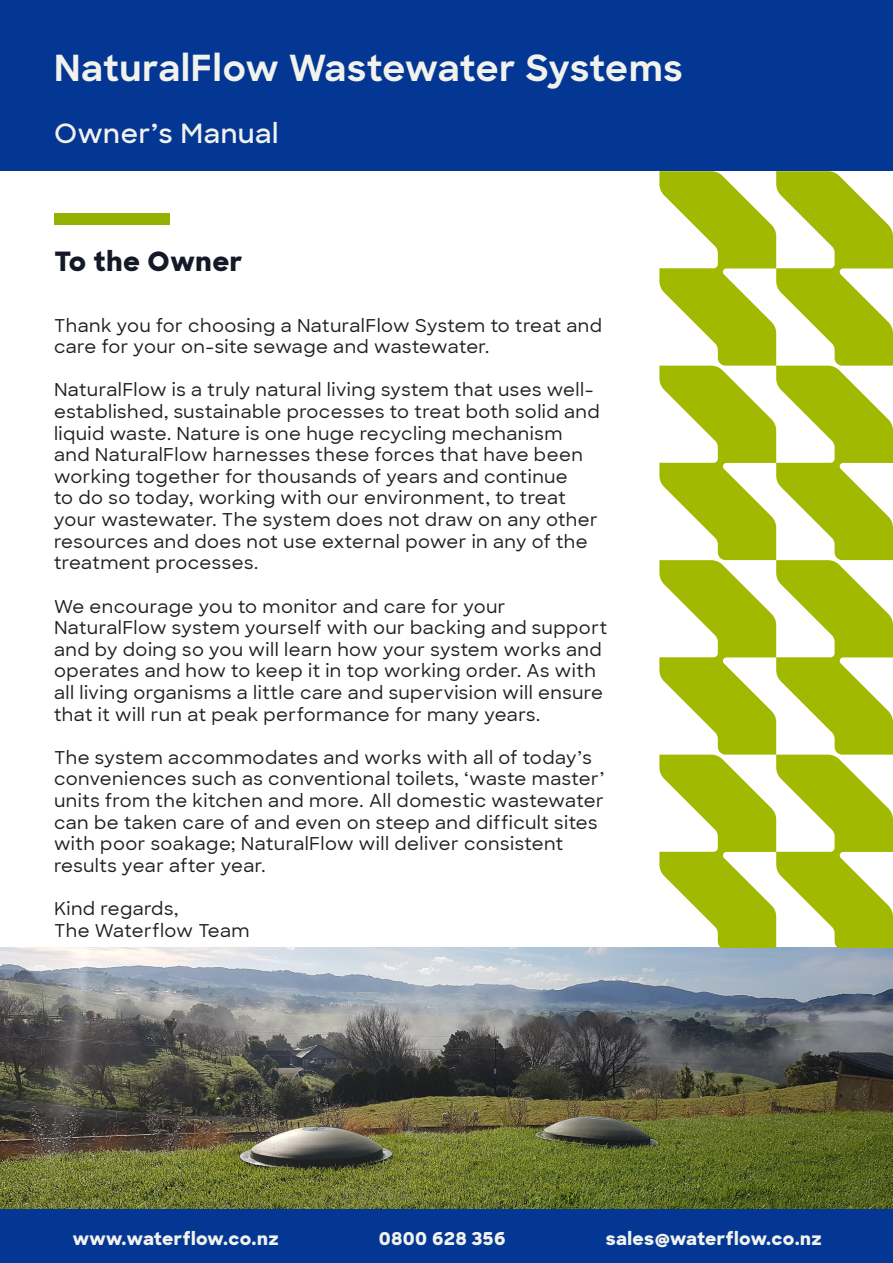
<style>
.page{position:relative;width:893px;height:1263px;background:#fff}
.page>*{position:absolute;margin:0;border:0;box-sizing:border-box;transform-origin:0 0}
.t1{font:700 36px "Sharp Sans";letter-spacing:.01em;color:#f2f2ed}
.t2{font:600 27px "Sharp Sans";letter-spacing:.025em;color:#f2f2ed}
.t3{font:800 27px "Sharp Sans";letter-spacing:.025em;color:#131926}
.Home_Guide_Body_text{font:500 18px/21.6px "Sharp Sans";letter-spacing:.025em;color:#231f20}
.t4{font:800 18px "Sharp Sans";letter-spacing:.025em;color:#f2f2ed}
</style>
<div class="page">
<div style="left:1px;top:0;width:892px;height:170px;background:#043694"></div>
<div style="left:1px;top:1210px;width:892px;height:53px;background:#043694"></div>
<div style="left:54px;top:214px;width:116px;height:11px;background:#96b000"></div>
<img style="left:0;top:948px;width:893px;height:261px">
<svg style="left:659px;top:171px;width:234px;height:777px"></svg>
<h1 class="t1" style="left:54px;top:41px;width:630px">NaturalFlow Wastewater Systems</h1>
<h2 class="t2" style="left:54px;top:113px;width:226px">Owner’s Manual</h2>
<p class="t3" style="left:54px;top:241px;width:190px">To the Owner</p>
<p class="Home_Guide_Body_text" style="left:54px;top:314px;width:550px">Thank you for choosing a NaturalFlow System to treat and care for your on-site sewage and wastewater.</p>
<p class="Home_Guide_Body_text" style="left:54px;top:378px;width:547px">NaturalFlow is a truly natural living system that uses well&shy;established, sustainable processes to treat both solid and liquid waste. Nature is one huge recycling mechanism and NaturalFlow harnesses these forces that have been working together for thousands of years and continue<br>to do so today, working with our environment, to treat your wastewater. The system does not draw on any other resources and does not use external power in any of the treatment processes.</p>
<p class="Home_Guide_Body_text" style="left:54px;top:594px;width:555px">We encourage you to monitor and care for your NaturalFlow system yourself with our backing and support and by doing so you will learn how your system works and operates and how to keep it in top working order. As with all living organisms a little care and supervision will ensure that it will run at peak performance for many years.</p>
<p class="Home_Guide_Body_text" style="left:54px;top:746px;width:552px">The system accommodates and works with all of today’s conveniences such as conventional toilets, ‘waste master’ units from the kitchen and more. All domestic wastewater can be taken care of and even on steep and difficult sites with poor soakage; NaturalFlow will deliver consistent results year after year.</p>
<p class="Home_Guide_Body_text" style="left:54px;top:897px;width:126px">Kind regards,</p>
<p class="Home_Guide_Body_text" style="left:54px;top:918px;width:197px">The Waterflow Team</p>
<p class="t4" style="left:73px;top:1225px;width:207px">www.waterflow.co.nz</p>
<p class="t4" style="left:379px;top:1225px;width:128px">0800 628 356</p>
<p class="t4" style="left:606px;top:1225px;width:217px">sales@waterflow.co.nz</p>
</div>
